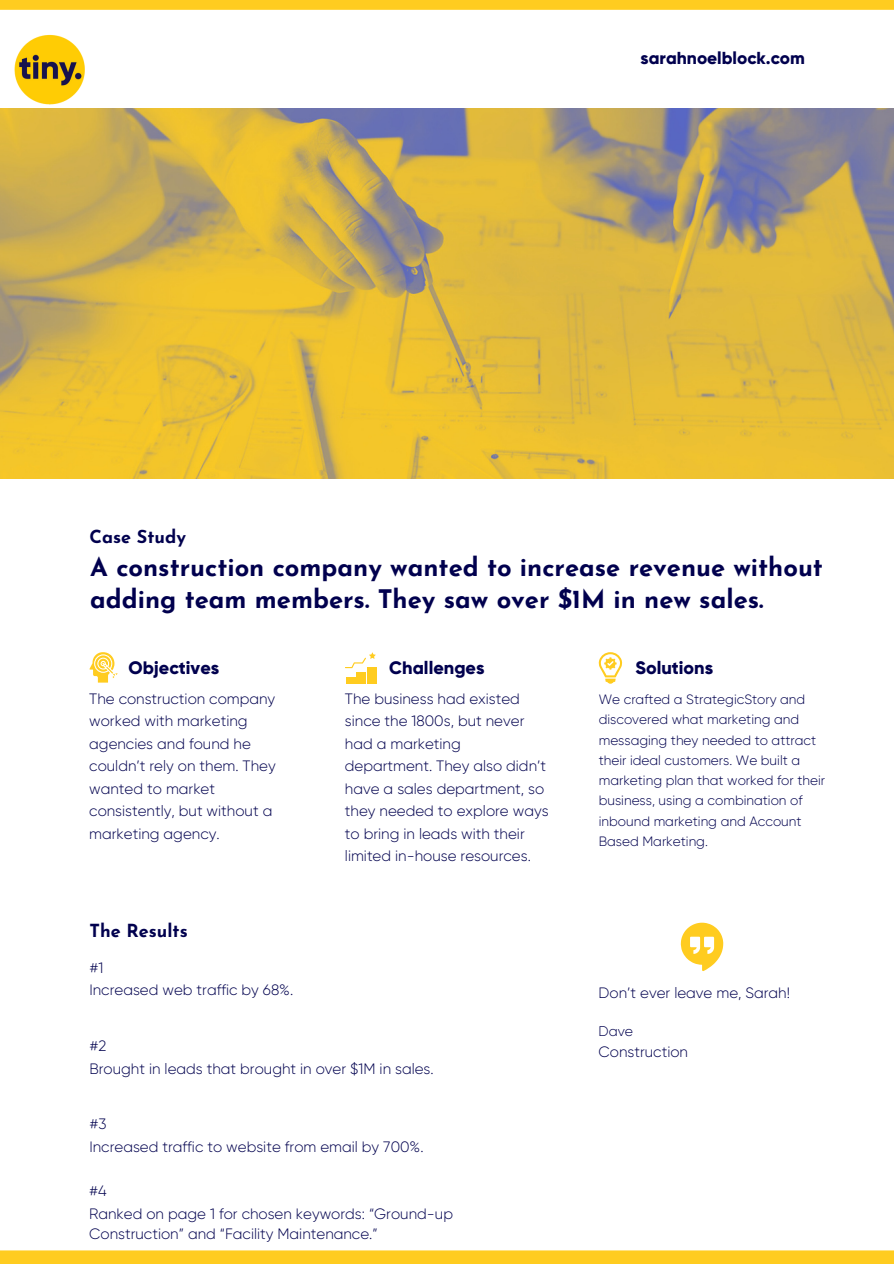
<style>
.page{position:relative;width:894px;height:1264px;background:#fff}
.page>*{position:absolute;margin:0;border:0;box-sizing:border-box;transform-origin:0 0}
.t1{font:700 25.5px/32.7px "Josefin Sans";color:#01004e}
.t2{font:800 18px "Gilroy";color:#01004e}
.t3{font:700 18px "Josefin Sans";color:#01004e}
.t4{font:800 17.4px "Gilroy";color:#01004e}
.t5{font:300 15px/22.5px "Gilroy";color:#01004e}
.t6{font:300 13.95px "Gilroy";color:#01004e}
.t7{font:300 13.5px/20.2px "Gilroy";color:#01004e}
</style>
<div class="page">
<img style="left:0;top:109px;width:893px;height:369px">
<svg style="left:680px;top:922px;width:43px;height:49px"></svg>
<div style="left:0;top:0;width:893px;height:10px;background:#ffcc20"></div>
<div style="left:0;top:1250px;width:893px;height:13px;background:#ffcc20"></div>
<svg style="left:598px;top:652px;width:24px;height:31px"></svg>
<svg style="left:89px;top:652px;width:29px;height:30px"></svg>
<div style="left:346px;top:676px;width:9px;height:7px;background:#ffcc20"></div>
<div style="left:356px;top:672px;width:10px;height:11px;background:#ffcc20"></div>
<div style="left:367px;top:667px;width:9px;height:16px;background:#ffcc20"></div>
<svg style="left:345px;top:652px;width:31px;height:16px"></svg>
<img style="left:11px;top:34px;width:79px;height:75px">
<p class="t3" style="left:89px;top:529px;width:98px">Case Study</p>
<p class="t4" style="left:640px;top:47px;width:166px">sarahnoelblock.com</p>
<p class="t1" style="left:90px;top:553px;width:734px">A construction company wanted to increase revenue without adding team members. They saw over $1M in new sales.</p>
<p class="t2" style="left:128px;top:657px;width:92px">Objectives</p>
<p class="t2" style="left:389px;top:657px;width:97px">Challenges</p>
<p class="t2" style="left:635px;top:657px;width:79px">Solutions</p>
<p class="t5" style="left:89px;top:687px;width:188px">The construction company worked with marketing agencies and found he couldn’t rely on them. They wanted to market consistently, but without a marketing agency.</p>
<p class="t5" style="left:345px;top:687px;width:205px">The business had existed since the 1800s, but never had a marketing department. They also didn’t have a sales department, so they needed to explore ways to bring in leads with their limited in-house resources.</p>
<p class="t7" style="left:598px;top:689px;width:228px">We crafted a StrategicStory and discovered what marketing and messaging they needed to attract their ideal customers. We built a marketing plan that worked for their business, using a combination of inbound marketing and Account<br>Based Marketing.</p>
<p class="t3" style="left:89px;top:923px;width:100px">The Results</p>
<p class="t5" style="left:89px;top:956px;width:16px">#1</p>
<p class="t5" style="left:89px;top:979px;width:205px">Increased web traffic by 68%.</p>
<p class="t5" style="left:89px;top:1034px;width:18px">#2</p>
<p class="t5" style="left:89px;top:1057px;width:346px">Brought in leads that brought in over $1M in sales.</p>
<p class="t5" style="left:89px;top:1112px;width:19px">#3</p>
<p class="t5" style="left:89px;top:1135px;width:335px">Increased traffic to website from email by 700%.</p>
<p class="t5" style="left:89px;top:1179px;width:19px">#4</p>
<p class="t5" style="left:89px;top:1203px;width:365px;line-height:20.2px">Ranked on page 1 for chosen keywords: “Ground-up<br>Construction” and “Facility Maintenance.”</p>
<p class="t5" style="left:598px;top:982px;width:193px">Don’t ever leave me, Sarah!</p>
<p class="t6" style="left:598px;top:1023px;width:36px">Dave</p>
<p class="t5" style="left:598px;top:1040px;width:91px">Construction</p>
</div>
